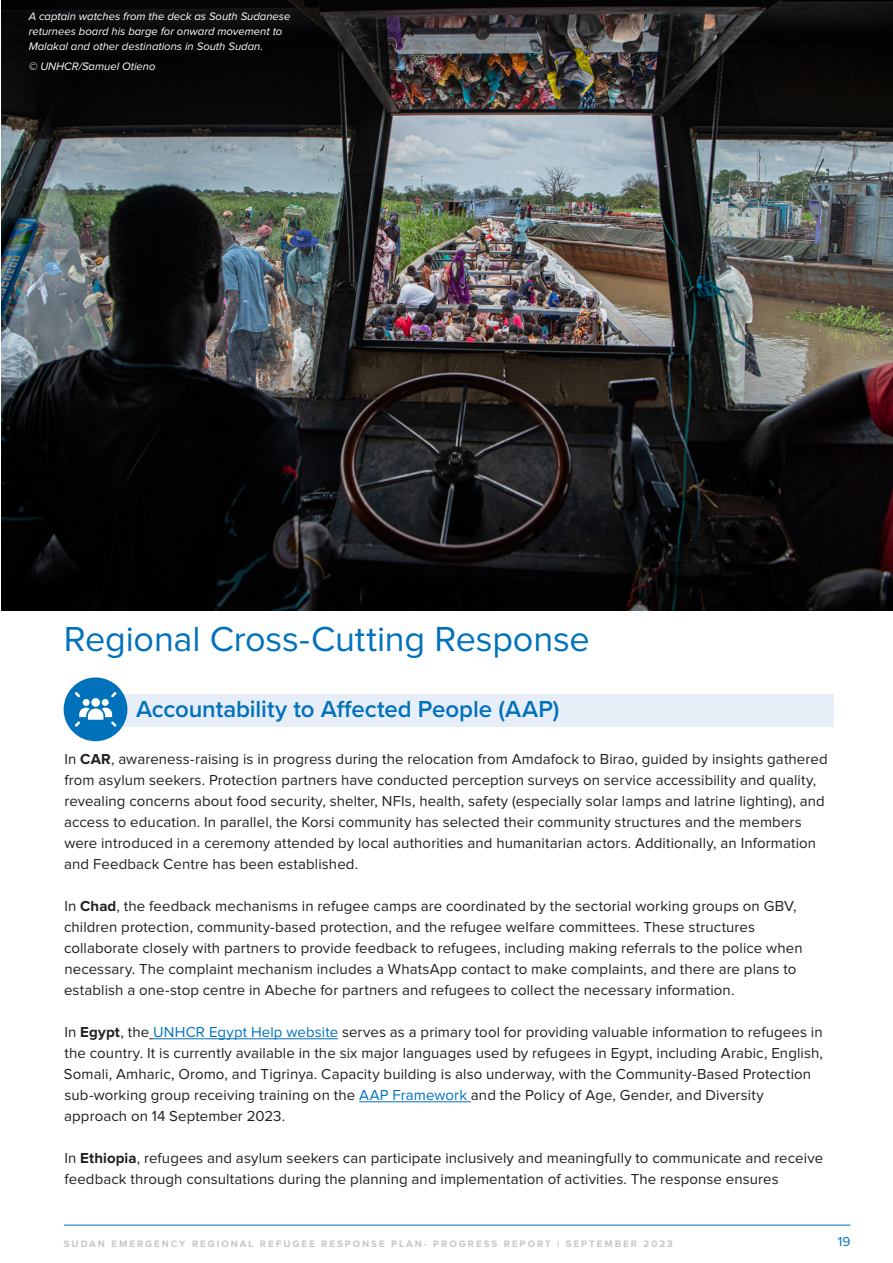
<style>
.page{position:relative;width:893px;height:1263px;background:#fff}
.page>*{position:absolute;margin:0;border:0;box-sizing:border-box;transform-origin:0 0}
.Headline_24{font:36px "Proxima Nova";letter-spacing:-.005em;color:#0072bc}
.Headline_16_icon{font:600 24px "Proxima Nova";letter-spacing:-.005em;color:#0072bc}
.Text-ALIGNED{font:15px/21px "Proxima Nova";letter-spacing:.005em;color:#231f20}
.t1{font:13.5px "Proxima Nova";color:#0072bc}
.Caption-BLACK{font:italic 11.25px/15px "Proxima Nova";color:#fff}
.t2{font:700 9.75px "Proxima Nova";letter-spacing:.2em;color:#c7c6c7}
.s1{font-weight:700}
.s2{color:#0072bc}
</style>
<div class="page">
<hr style="left:64px;top:1225px;width:786px;height:1px;background:#0072bc">
<img style="left:2px;top:0;width:891px;height:610px">
<div style="left:72px;top:694px;width:761px;height:32px;background:#e8eef8"></div>
<div style="left:64px;top:677px;width:63px;height:64px;background:#0072bc;border-radius:50%"></div>
<div style="left:91px;top:698px;width:9px;height:9px;background:#fff;border-radius:50%"></div>
<div style="left:83px;top:699px;width:7px;height:7px;background:#fff;border-radius:50%"></div>
<div style="left:102px;top:699px;width:7px;height:7px;background:#fff;border-radius:50%"></div>
<svg style="left:75px;top:692px;width:5px;height:5px"></svg>
<svg style="left:111px;top:692px;width:6px;height:5px"></svg>
<svg style="left:75px;top:708px;width:42px;height:19px"></svg>
<hr style="left:153px;top:1038px;width:185px;height:1px;background:#0072bc">
<hr style="left:359px;top:1101px;width:112px;height:1px;background:#0072bc">
<p class="Caption-BLACK" style="left:29px;top:9px;width:263px">A captain watches from the deck as South Sudanese returnees board his barge for onward movement to<br>Malakal and other destinations in South Sudan.</p>
<p class="Caption-BLACK" style="left:29px;top:59px;width:128px">© UNHCR/Samuel Otieno</p>
<p class="Headline_24" style="left:64px;top:622px;width:527px">Regional Cross-Cutting Response</p>
<p class="Headline_16_icon" style="left:136px;top:691px;width:425px">Accountability to Affected People (AAP)</p>
<p class="Text-ALIGNED" style="left:64px;top:749px;width:765px">In <span class="s1">CAR</span>, awareness-raising is in progress during the relocation from Amdafock to Birao, guided by insights gathered from asylum seekers. Protection partners have conducted perception surveys on service accessibility and quality, revealing concerns about food security, shelter, NFIs, health, safety (especially solar lamps and latrine lighting), and access to education. In parallel, the Korsi community has selected their community structures and the members were introduced in a ceremony attended by local authorities and humanitarian actors. Additionally, an Information and Feedback Centre has been established.</p>
<p class="Text-ALIGNED" style="left:64px;top:896px;width:740px">In <span class="s1">Chad</span>, the feedback mechanisms in refugee camps are coordinated by the sectorial working groups on GBV, children protection, community-based protection, and the refugee welfare committees. These structures collaborate closely with partners to provide feedback to refugees, including making referrals to the police when necessary. The complaint mechanism includes a WhatsApp contact to make complaints, and there are plans to establish a one-stop centre in Abeche for partners and refugees to collect the necessary information.</p>
<p class="Text-ALIGNED" style="left:64px;top:1022px;width:760px">In <span class="s1">Egypt</span>, the <span class="s2">UNHCR Egypt Help website</span> serves as a primary tool for providing valuable information to refugees in the country. It is currently available in the six major languages used by refugees in Egypt, including Arabic, English, Somali, Amharic, Oromo, and Tigrinya. Capacity building is also underway, with the Community-Based Protection sub-working group receiving training on the <span class="s2">AAP Framework</span> and the Policy of Age, Gender, and Diversity approach on 14 September 2023.</p>
<p class="Text-ALIGNED" style="left:64px;top:1148px;width:760px">In <span class="s1">Ethiopia</span>, refugees and asylum seekers can participate inclusively and meaningfully to communicate and receive feedback through consultations during the planning and implementation of activities. The response ensures</p>
<p class="t2" style="left:64px;top:1239px;width:611px">SUDAN EMERGENCY REGIONAL REFUGEE RESPONSE PLAN- PROGRESS REPORT | SEPTEMBER 2023</p>
<p class="t1" style="left:838px;top:1235px;width:14px">19</p>
</div>
